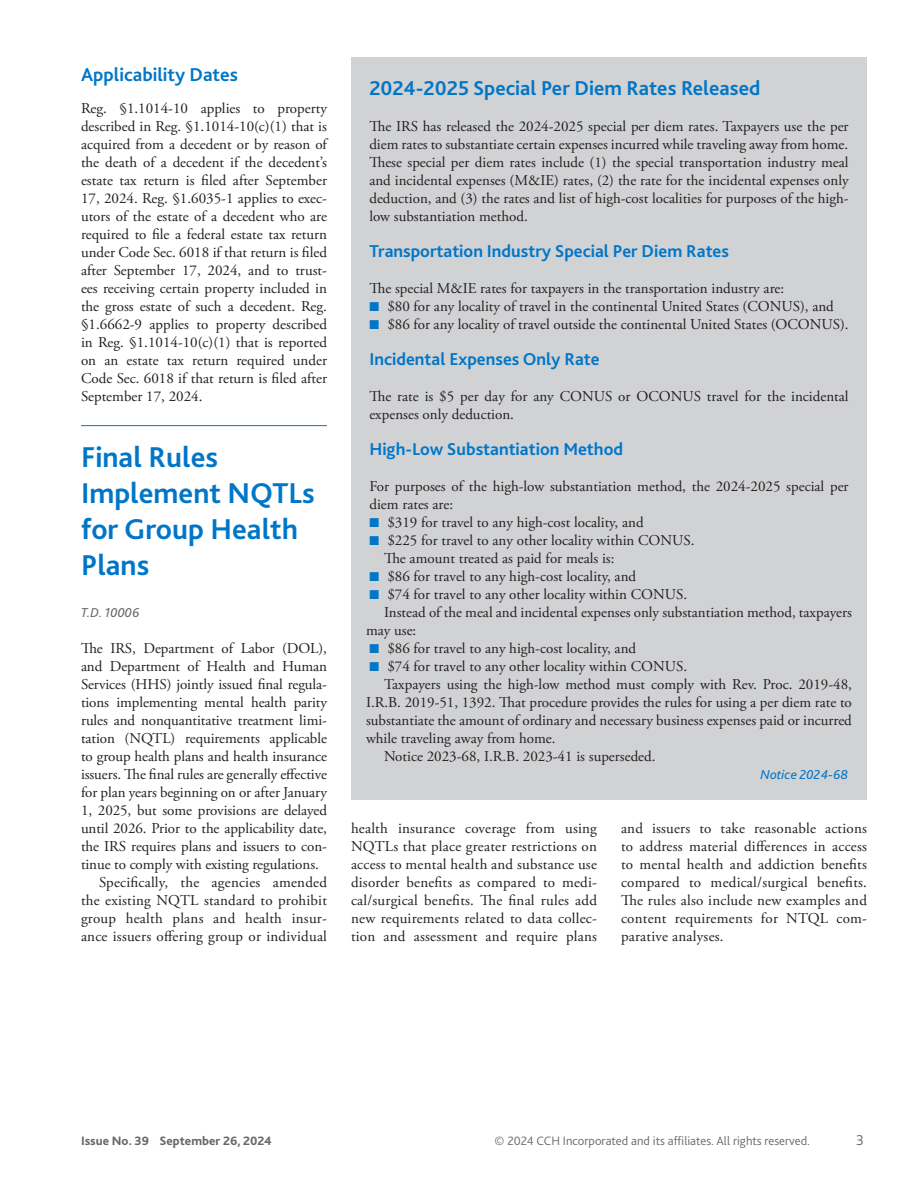
<style>
.page{position:relative;width:918px;height:1188px;background:#fff}
.page>*{position:absolute;margin:0;border:0;box-sizing:border-box;transform-origin:0 0}
.t1{font:700 30px/36px "Bliss 2";color:#0076c8}
.t2{font:700 21px "Bliss 2";color:#0076c8}
.t3{font:700 19.5px "Bliss 2";color:#0076c8}
.t4{font:700 18px "Bliss 2";color:#0076c8}
.t5{font:15px/18px "Adobe Garamond Pro";color:#231f20;text-align:justify}
.t6{font:300 15px "Bliss 2";color:#69696c}
.t7{font:italic 13.5px "Bliss 2";color:#0076c8}
.t8{font:italic 13.5px "Bliss 2";color:#69696c}
.t9{font:300 12.75px "Bliss 2";color:#69696c}
.t10{font:800 12.75px "Bliss 2";color:#69696c}
.s1{color:#0076c8}
</style>
<div class="page">
<hr style="left:81px;top:425px;width:246px;height:1px;background:#0076c8">
<div style="left:351px;top:57px;width:516px;height:61px;background:#d1d2d4"></div>
<div style="left:351px;top:101px;width:516px;height:148px;background:#d1d2d4"></div>
<div style="left:351px;top:222px;width:516px;height:57px;background:#d1d2d4"></div>
<div style="left:351px;top:263px;width:516px;height:52px;background:#d1d2d4"></div>
<div style="left:351px;top:299px;width:516px;height:56px;background:#d1d2d4"></div>
<div style="left:351px;top:330px;width:516px;height:57px;background:#d1d2d4"></div>
<div style="left:351px;top:371px;width:516px;height:74px;background:#d1d2d4"></div>
<div style="left:351px;top:420px;width:516px;height:57px;background:#d1d2d4"></div>
<div style="left:351px;top:461px;width:516px;height:70px;background:#d1d2d4"></div>
<div style="left:351px;top:515px;width:516px;height:52px;background:#d1d2d4"></div>
<div style="left:351px;top:551px;width:516px;height:52px;background:#d1d2d4"></div>
<div style="left:351px;top:591px;width:516px;height:63px;background:#d1d2d4"></div>
<div style="left:351px;top:641px;width:516px;height:52px;background:#d1d2d4"></div>
<div style="left:351px;top:663px;width:516px;height:99px;background:#d1d2d4"></div>
<div style="left:351px;top:735px;width:516px;height:45px;background:#d1d2d4"></div>
<div style="left:351px;top:766px;width:516px;height:34px;background:#d1d2d4"></div>
<h3 class="t3" style="left:81px;top:62px;width:158px">Applicability Dates</h3>
<p class="t5" style="left:81px;top:99px;width:248px">Reg. §1.1014-10 applies to property described in Reg. §1.1014-10(c)(1) that is acquired from a decedent or by reason of the death of a decedent if the decedent’s estate tax return is filed after September 17, 2024. Reg. §1.6035-1 applies to exec&shy;utors of the estate of a decedent who are required to file a federal estate tax return under Code Sec. 6018 if that return is filed after September 17, 2024, and to trust&shy;ees receiving certain property included in the gross estate of such a decedent. Reg. §1.6662-9 applies to property described in Reg. §1.1014-10(c)(1) that is reported on an estate tax return required under Code Sec. 6018 if that return is filed after September 17, 2024.</p>
<h1 class="t1" style="left:81px;top:438px;width:235px">Final Rules<br>Implement NQTLs for Group Health<br>Plans</h1>
<p class="t8" style="left:81px;top:604px;width:60px">T.D. 10006</p>
<p class="t5" style="left:81px;top:639px;width:247px">The IRS, Department of Labor (DOL),</p>
<p class="t5" style="left:81px;top:657px;width:248px">and Department of Health and Human</p>
<p class="t5" style="left:81px;top:675px;width:247px">Services (HHS) jointly issued final regula-</p>
<p class="t5" style="left:81px;top:693px;width:247px">tions implementing mental health parity</p>
<p class="t5" style="left:81px;top:711px;width:248px">rules and nonquantitative treatment limi-</p>
<p class="t5" style="left:81px;top:729px;width:247px">tation (NQTL) requirements applicable</p>
<p class="t5" style="left:81px;top:747px;width:248px">to group health plans and health insurance</p>
<p class="t5" style="left:81px;top:765px;width:247px">issuers. The final rules are generally effective</p>
<p class="t5" style="left:81px;top:783px;width:247px">for plan years beginning on or after January</p>
<p class="t5" style="left:81px;top:801px;width:248px">1, 2025, but some provisions are delayed</p>
<p class="t5" style="left:81px;top:819px;width:247px">until 2026. Prior to the applicability date,</p>
<p class="t5" style="left:81px;top:837px;width:248px">the IRS requires plans and issuers to con-</p>
<p class="t5" style="left:81px;top:855px;width:239px">tinue to comply with existing regulations.</p>
<p class="t5" style="left:99px;top:873px;width:230px">Specifically, the agencies amended</p>
<p class="t5" style="left:81px;top:891px;width:248px">the existing NQTL standard to prohibit</p>
<p class="t5" style="left:81px;top:909px;width:247px">group health plans and health insur-</p>
<p class="t5" style="left:81px;top:927px;width:248px">ance issuers offering group or individual</p>
<h2 class="t2" style="left:369px;top:74px;width:392px">2024-2025 Special Per Diem Rates Released</h2>
<p class="t5" style="left:369px;top:117px;width:481px">The IRS has released the 2024-2025 special per diem rates. Taxpayers use the per diem rates to substantiate certain expenses incurred while traveling away from home.<br>These special per diem rates include (1) the special transportation industry meal and incidental expenses (M&amp;IE) rates, (2) the rate for the incidental expenses only deduction, and (3) the rates and list of high-cost localities for purposes of the high&shy;low substantiation method.</p>
<p class="t4" style="left:369px;top:239px;width:361px">Transportation Industry Special Per Diem Rates</p>
<p class="t5" style="left:369px;top:279px;width:416px">The special M&amp;IE rates for taxpayers in the transportation industry are:</p>
<p class="t5" style="left:369px;top:297px;width:466px"><span class="s1">■</span> $80 for any locality of travel in the continental United States (CONUS), and</p>
<p class="t5" style="left:369px;top:315px;width:481px"><span class="s1">■</span> $86 for any locality of travel outside the continental United States (OCONUS).</p>
<p class="t4" style="left:369px;top:347px;width:232px">Incidental Expenses Only Rate</p>
<p class="t5" style="left:369px;top:387px;width:481px">The rate is $5 per day for any CONUS or OCONUS travel for the incidental expenses only deduction.</p>
<p class="t4" style="left:369px;top:437px;width:255px">High-Low Substantiation Method</p>
<p class="t5" style="left:369px;top:477px;width:481px">For purposes of the high-low substantiation method, the 2024-2025 special per diem rates are:</p>
<p class="t5" style="left:369px;top:513px;width:276px"><span class="s1">■</span> $319 for travel to any high-cost locality, and</p>
<p class="t5" style="left:384px;top:531px;width:312px;text-indent:-15px"><span class="s1">■</span> $225 for travel to any other locality within CONUS.<br>The amount treated as paid for meals is:</p>
<p class="t5" style="left:369px;top:567px;width:268px"><span class="s1">■</span> $86 for travel to any high-cost locality, and</p>
<p class="t5" style="left:369px;top:585px;width:319px"><span class="s1">■</span> $74 for travel to any other locality within CONUS.</p>
<p class="t5" style="left:384px;top:603px;width:470px">Instead of the meal and incidental expenses only substantiation method, taxpayers</p>
<p class="t5" style="left:366px;top:621px;width:52px">may use:</p>
<p class="t5" style="left:369px;top:639px;width:268px"><span class="s1">■</span> $86 for travel to any high-cost locality, and</p>
<p class="t5" style="left:369px;top:657px;width:319px"><span class="s1">■</span> $74 for travel to any other locality within CONUS.</p>
<p class="t5" style="left:384px;top:675px;width:469px">Taxpayers using the high-low method must comply with Rev. Proc. 2019-48,</p>
<p class="t5" style="left:366px;top:693px;width:487px">I.R.B. 2019-51, 1392. That procedure provides the rules for using a per diem rate to</p>
<p class="t5" style="left:366px;top:711px;width:487px">substantiate the amount of ordinary and necessary business expenses paid or incurred</p>
<p class="t5" style="left:366px;top:729px;width:191px">while traveling away from home.</p>
<p class="t5" style="left:384px;top:747px;width:273px">Notice 2023-68, I.R.B. 2023-41 is superseded.</p>
<p class="t7" style="left:761px;top:766px;width:89px">Notice 2024-68</p>
<p class="t5" style="left:351px;top:819px;width:248px">health insurance coverage from using NQTLs that place greater restrictions on access to mental health and substance use disorder benefits as compared to medi&shy;cal/surgical benefits. The final rules add new requirements related to data collec&shy;tion and assessment and require plans</p>
<p class="t5" style="left:621px;top:819px;width:248px">and issuers to take reasonable actions to address material differences in access to mental health and addiction benefits compared to medical/surgical benefits.<br>The rules also include new examples and content requirements for NTQL com&shy;parative analyses.</p>
<p class="t10" style="left:81px;top:1133px;width:192px">Issue No. 39 September 26, 2024</p>
<p class="t9" style="left:495px;top:1133px;width:317px">© 2024 CCH Incorporated and its affiliates. All rights reserved.</p>
<p class="t6" style="left:856px;top:1131px;width:9px">3</p>
</div>
